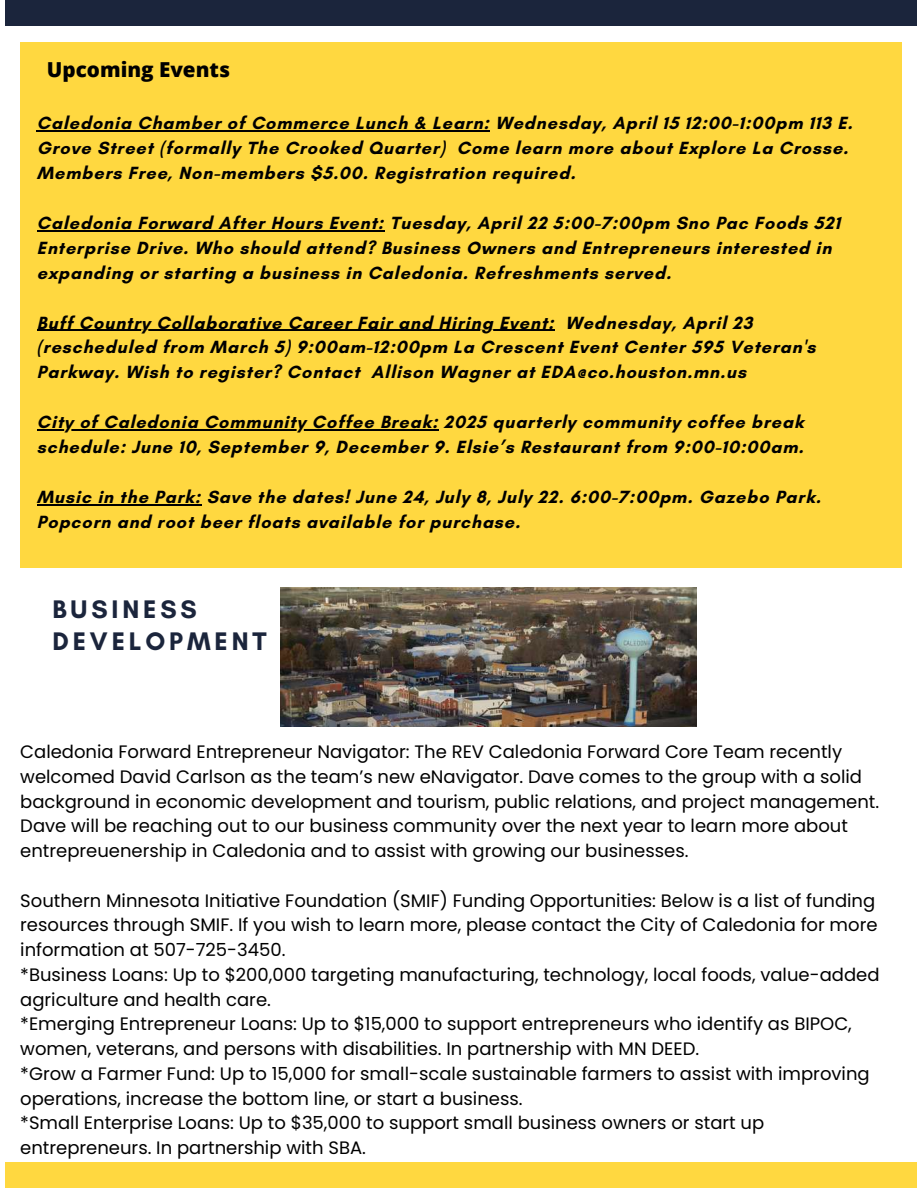
<style>
.page{position:relative;width:918px;height:1188px;background:#fff}
.page>*{position:absolute;margin:0;border:0;box-sizing:border-box;transform-origin:0 0}
.t1{font:700 25.95px/32.4px "Glacial Indifference";letter-spacing:.15em;color:#1b253c}
.t2{font:800 20.55px "Open Sans";color:#000}
.t3{font:18px/24.8px "Poppins";color:#000}
.t4{font:700 18px/24.9px "Glacial Indifference";letter-spacing:.05em;color:#000}
</style>
<div class="page">
<div style="left:5px;top:0;width:912px;height:26px;background:#1b253c"></div>
<div style="left:5px;top:1162px;width:911px;height:26px;background:#ffd840"></div>
<div style="left:20px;top:42px;width:882px;height:526px;background:#ffd840"></div>
<img style="left:280px;top:588px;width:416px;height:138px">
<hr style="left:37px;top:130px;width:453px;height:2px;background:#000">
<hr style="left:37px;top:230px;width:347px;height:1px;background:#000">
<hr style="left:37px;top:330px;width:518px;height:1px;background:#000">
<hr style="left:37px;top:429px;width:402px;height:2px;background:#000">
<hr style="left:37px;top:504px;width:164px;height:1px;background:#000">
<p class="t2" style="left:47px;top:54px;width:185px">Upcoming Events</p>
<p class="t4" style="left:37px;top:111px;width:817px">Caledonia Chamber of Commerce Lunch &amp; Learn: Wednesday, April 15 12:00-1:00pm 113 E.<br>Grove Street (formally The Crooked Quarter) Come learn more about Explore La Crosse.<br>Members Free, Non-members $5.00. Registration required.</p>
<p class="t4" style="left:37px;top:210px;width:805px">Caledonia Forward After Hours Event: Tuesday, April 22 5:00-7:00pm Sno Pac Foods 521<br>Enterprise Drive. Who should attend? Business Owners and Entrepreneurs interested in expanding or starting a business in Caledonia. Refreshments served.</p>
<p class="t4" style="left:37px;top:310px;width:780px">Buff Country Collaborative Career Fair and Hiring Event: Wednesday, April 23 (rescheduled from March 5) 9:00am-12:00pm La Crescent Event Center 595 Veteran's<br>Parkway. Wish to register? Contact Allison Wagner at EDA@co.houston.mn.us</p>
<p class="t4" style="left:37px;top:409px;width:768px">City of Caledonia Community Coffee Break: 2025 quarterly community coffee break schedule: June 10, September 9, December 9. Elsie’s Restaurant from 9:00-10:00am.</p>
<p class="t4" style="left:37px;top:484px;width:785px">Music in the Park: Save the dates! June 24, July 8, July 22. 6:00-7:00pm. Gazebo Park.<br>Popcorn and root beer floats available for purchase.</p>
<h1 class="t1" style="left:52px;top:593px;width:216px">BUSINESS<br>DEVELOPMENT</h1>
<p class="t3" style="left:20px;top:739px;width:860px">Caledonia Forward Entrepreneur Navigator: The REV Caledonia Forward Core Team recently welcomed David Carlson as the team’s new eNavigator. Dave comes to the group with a solid background in economic development and tourism, public relations, and project management.<br>Dave will be reaching out to our business community over the next year to learn more about entrepreuenership in Caledonia and to assist with growing our businesses.</p>
<p class="t3" style="left:20px;top:888px;width:861px">Southern Minnesota Initiative Foundation (SMIF) Funding Opportunities: Below is a list of funding resources through SMIF. If you wish to learn more, please contact the City of Caledonia for more information at 507-725-3450.<br>*Business Loans: Up to $200,000 targeting manufacturing, technology, local foods, value-added agriculture and health care.<br>*Emerging Entrepreneur Loans: Up to $15,000 to support entrepreneurs who identify as BIPOC, women, veterans, and persons with disabilities. In partnership with MN DEED.<br>*Grow a Farmer Fund: Up to 15,000 for small-scale sustainable farmers to assist with improving operations, increase the bottom line, or start a business.<br>*Small Enterprise Loans: Up to $35,000 to support small business owners or start up entrepreneurs. In partnership with SBA.</p>
</div>
